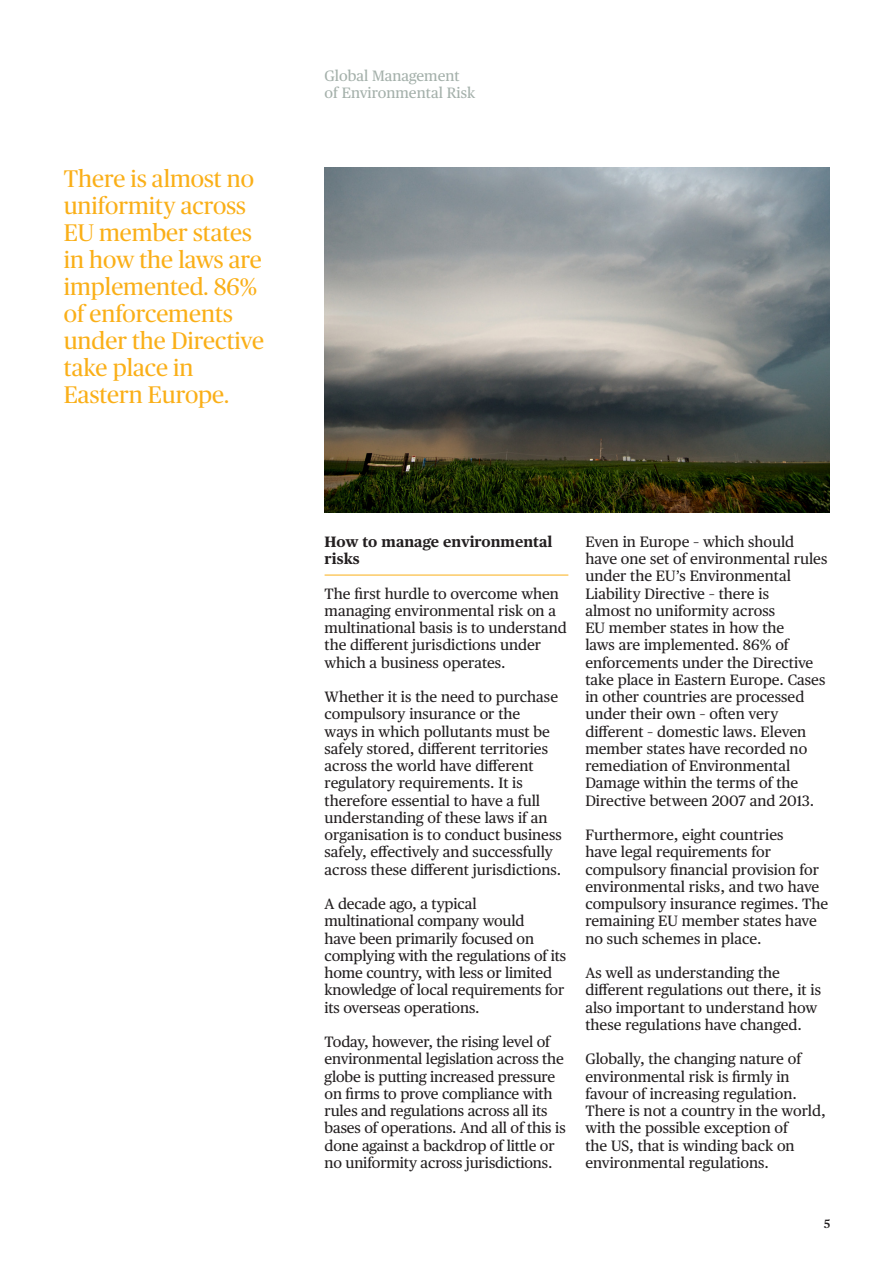
<style>
.page{position:relative;width:893px;height:1263px;background:#fff}
.page>*{position:absolute;margin:0;border:0;box-sizing:border-box;transform-origin:0 0}
.Large_Subhead_16pt{font:24px/27px "Publico Headline";color:#faaf18}
.Body_Copy_10_11_5{font:15px/17.2px "Publico Text";color:#231f20}
.Body_Copy_10_11_5-2{font:15px/17.2px "Publico Text";color:#a4b0aa}
.Body_Subhead_10_11_5{font:700 15px/17.2px "Publico Text";color:#231f20}
.t1{font:600 12px "Publico Text";color:#231f20}
</style>
<div class="page">
<hr style="left:325px;top:575px;width:243px;height:1px;background:#faaf18">
<img style="left:325px;top:167px;width:504px;height:345px">
<p class="Large_Subhead_16pt" style="left:64px;top:163px;width:202px">There is almost no uniformity across<br>EU member states in how the laws are implemented. 86% of enforcements under the Directive take place in<br>Eastern Europe.</p>
<p class="Body_Copy_10_11_5-2" style="left:325px;top:66px;width:152px">Global Management of Environmental Risk</p>
<p class="Body_Subhead_10_11_5" style="left:325px;top:532px;width:229px">How to manage environmental risks</p>
<p class="Body_Copy_10_11_5" style="left:325px;top:584px;width:244px">The first hurdle to overcome when managing environmental risk on a multinational basis is to understand the different jurisdictions under which a business operates.</p>
<p class="Body_Copy_10_11_5" style="left:325px;top:687px;width:239px">Whether it is the need to purchase compulsory insurance or the<br>ways in which pollutants must be safely stored, different territories across the world have different regulatory requirements. It is therefore essential to have a full understanding of these laws if an organisation is to conduct business safely, effectively and successfully across these different jurisdictions.</p>
<p class="Body_Copy_10_11_5" style="left:325px;top:894px;width:243px">A decade ago, a typical multinational company would<br>have been primarily focused on complying with the regulations of its home country, with less or limited knowledge of local requirements for its overseas operations.</p>
<p class="Body_Copy_10_11_5" style="left:325px;top:1032px;width:243px">Today, however, the rising level of environmental legislation across the globe is putting increased pressure on firms to prove compliance with rules and regulations across all its bases of operations. And all of this is done against a backdrop of little or no uniformity across jurisdictions.</p>
<p class="Body_Copy_10_11_5" style="left:585px;top:532px;width:244px">Even in Europe – which should have one set of environmental rules under the EU’s Environmental<br>Liability Directive – there is<br>almost no uniformity across<br>EU member states in how the<br>laws are implemented. 86% of enforcements under the Directive take place in Eastern Europe. Cases in other countries are processed under their own – often very different – domestic laws. Eleven member states have recorded no remediation of Environmental<br>Damage within the terms of the<br>Directive between 2007 and 2013.</p>
<p class="Body_Copy_10_11_5" style="left:585px;top:825px;width:244px">Furthermore, eight countries<br>have legal requirements for compulsory financial provision for environmental risks, and two have compulsory insurance regimes. The remaining EU member states have no such schemes in place.</p>
<p class="Body_Copy_10_11_5" style="left:585px;top:963px;width:237px">As well as understanding the different regulations out there, it is also important to understand how these regulations have changed.</p>
<p class="Body_Copy_10_11_5" style="left:585px;top:1050px;width:242px">Globally, the changing nature of environmental risk is firmly in favour of increasing regulation.<br>There is not a country in the world, with the possible exception of<br>the US, that is winding back on environmental regulations.</p>
<p class="t1" style="left:824px;top:1215px;width:8px">5</p>
</div>
